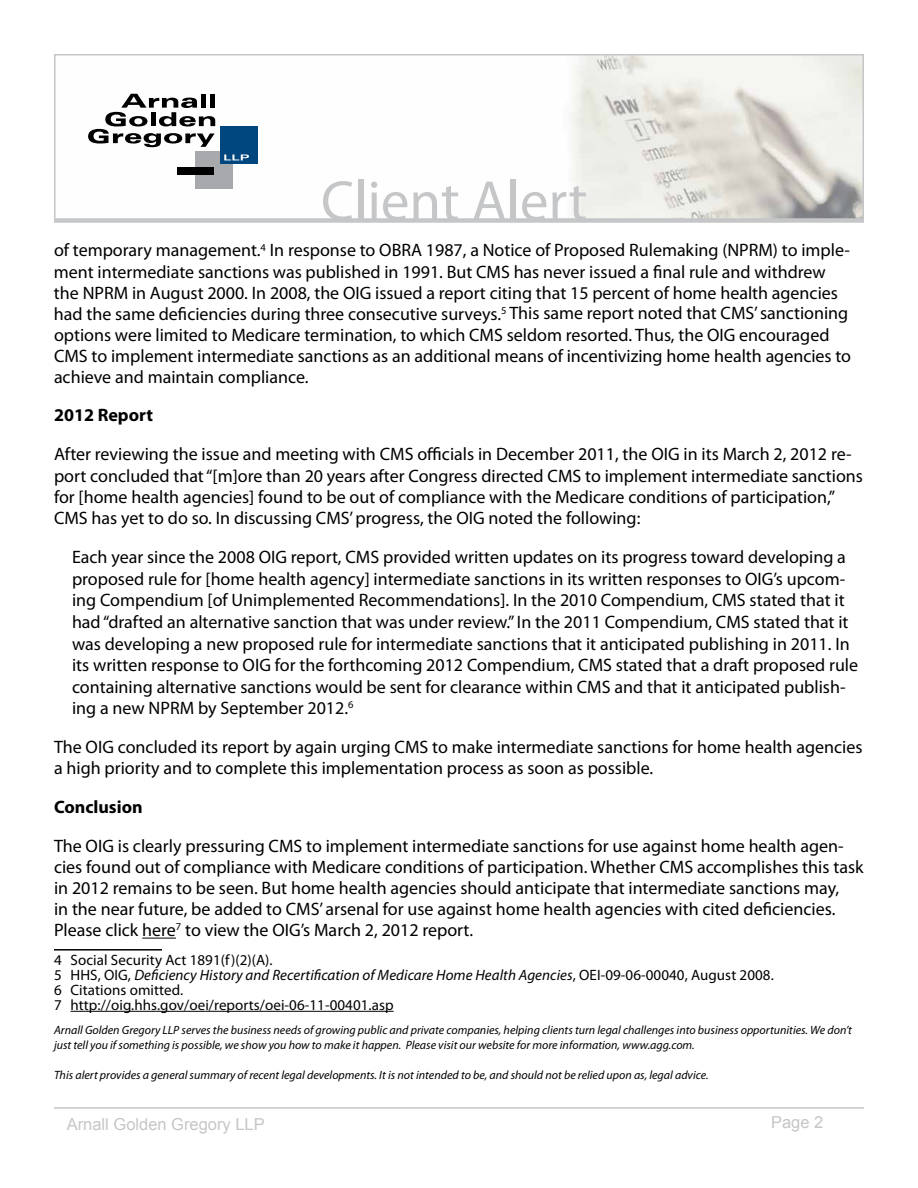
<style>
.page{position:relative;width:918px;height:1188px;background:#fff}
.page>*{position:absolute;margin:0;border:0;box-sizing:border-box;transform-origin:0 0}
.t1{font:57px "Myriad Pro";color:#c5c6c8}
.t2{font:18px/21px "Myriad Pro";color:#000}
.t3{font:700 18px "Myriad Pro";color:#000}
.t4{font:16.5px "Arial";color:#c5c6c8}
.t5{font:15px/15px "Myriad Pro";letter-spacing:.005em;color:#000}
.t6{font:italic 12px/15px "Myriad Pro";color:#000}
.s1{font-style:italic}
</style>
<div class="page">
<hr style="left:54px;top:1107px;width:810px;height:2px;background:#c5c6c8">
<div style="left:54px;top:218px;width:810px;height:5px;background:#d3d4d5"></div>
<svg style="left:54px;top:54px;width:810px;height:168px"></svg>
<hr style="left:142px;top:938px;width:34px;height:1px;background:#000">
<hr style="left:54px;top:949px;width:108px;height:2px;background:#000">
<hr style="left:70px;top:1011px;width:324px;height:1px;background:#000">
<h1 class="t1" style="left:321px;top:166px;width:268px">Client Alert</h1>
<p class="t2" style="left:54px;top:240px;width:799px">of temporary management.<sup>4</sup> In response to OBRA 1987, a Notice of Proposed Rulemaking (NPRM) to imple&shy;ment intermediate sanctions was published in 1991. But CMS has never issued a final rule and withdrew the NPRM in August 2000. In 2008, the OIG issued a report citing that 15 percent of home health agencies had the same deficiencies during three consecutive surveys.<sup>5</sup> This same report noted that CMS’ sanctioning options were limited to Medicare termination, to which CMS seldom resorted. Thus, the OIG encouraged CMS to implement intermediate sanctions as an additional means of incentivizing home health agencies to achieve and maintain compliance.</p>
<p class="t3" style="left:54px;top:404px;width:100px">2012 Report</p>
<p class="t2" style="left:54px;top:444px;width:811px">After reviewing the issue and meeting with CMS officials in December 2011, the OIG in its March 2, 2012 re&shy;port concluded that “[m]ore than 20 years after Congress directed CMS to implement intermediate sanctions for [home health agencies] found to be out of compliance with the Medicare conditions of participation,” CMS has yet to do so. In discussing CMS’ progress, the OIG noted the following:</p>
<p class="t2" style="left:72px;top:546px;width:788px;line-height:21.6px">Each year since the 2008 OIG report, CMS provided written updates on its progress toward developing a proposed rule for [home health agency] intermediate sanctions in its written responses to OIG’s upcom&shy;ing Compendium [of Unimplemented Recommendations]. In the 2010 Compendium, CMS stated that it had “drafted an alternative sanction that was under review.” In the 2011 Compendium, CMS stated that it was developing a new proposed rule for intermediate sanctions that it anticipated publishing in 2011. In its written response to OIG for the forthcoming 2012 Compendium, CMS stated that a draft proposed rule containing alternative sanctions would be sent for clearance within CMS and that it anticipated publish&shy;ing a new NPRM by September 2012.<sup>6</sup></p>
<p class="t2" style="left:54px;top:736px;width:810px">The OIG concluded its report by again urging CMS to make intermediate sanctions for home health agencies a high priority and to complete this implementation process as soon as possible.</p>
<p class="t3" style="left:54px;top:795px;width:90px">Conclusion</p>
<p class="t2" style="left:54px;top:835px;width:811px">The OIG is clearly pressuring CMS to implement intermediate sanctions for use against home health agen&shy;cies found out of compliance with Medicare conditions of participation. Whether CMS accomplishes this task in 2012 remains to be seen. But home health agencies should anticipate that intermediate sanctions may,<br>in the near future, be added to CMS’ arsenal for use against home health agencies with cited deficiencies.<br>Please click here<sup>7</sup> to view the OIG’s March 2, 2012 report.</p>
<p class="t5" style="left:54px;top:952px;width:721px">4 Social Security Act 1891(f)(2)(A).<br>5 HHS, OIG, <span class="s1">Deficiency History and Recertification of Medicare Home Health Agencies</span>, OEI-09-06-00040, August 2008.<br>6 Citations omitted.<br>7 http://oig.hhs.gov/oei/reports/oei-06-11-00401.asp</p>
<p class="t6" style="left:54px;top:1022px;width:800px">Arnall Golden Gregory LLP serves the business needs of growing public and private companies, helping clients turn legal challenges into business opportunities. We don’t just tell you if something is possible, we show you how to make it happen. Please visit our website for more information, www.agg.com.</p>
<p class="t6" style="left:54px;top:1067px;width:656px">This alert provides a general summary of recent legal developments. It is not intended to be, and should not be relied upon as, legal advice.</p>
<p class="t4" style="left:67px;top:1114px;width:200px">Arnall Golden Gregory LLP</p>
<p class="t4" style="left:771px;top:1111px;width:54px">Page 2</p>
</div>
